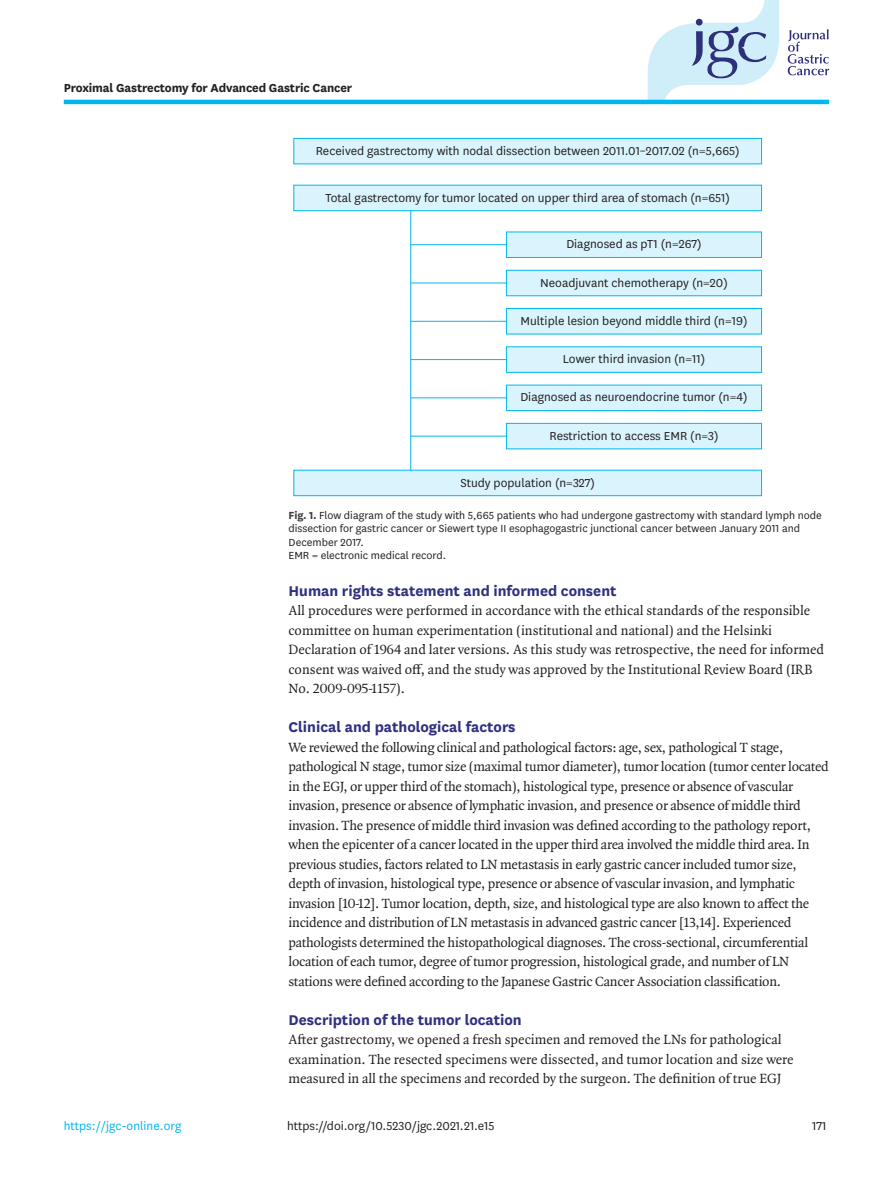
<style>
.page{position:relative;width:893px;height:1191px;background:#fff}
.page>*{position:absolute;margin:0;border:0;box-sizing:border-box;transform-origin:0 0}
.body_title2{font:700 16.5px "National";color:#30317f}
.body_p_first{font:14.25px/19.5px "Quadraat OT";letter-spacing:-.02em;color:#231f20}
.body_p_first-2{font:14.25px/19.5px "Quadraat OT";color:#231f20}
.doi_running_footer{font:13.5px "National";color:#231f20}
.alt-title-type{font:700 13.5px "National";letter-spacing:-.01em;color:#231f20}
.t1{font:13.5px "National";color:#00b8f0}
.fig_caption{font:12px/13.5px "National";color:#231f20}
.s1{font-weight:700;color:#3e3e3f}
</style>
<div class="page">
<svg style="left:648px;top:0;width:131px;height:100px"></svg>
<svg style="left:788px;top:29px;width:41px;height:46px"></svg>
<hr style="left:64px;top:100px;width:765px;height:4px;background:#00b8f0">
<hr style="left:411px;top:244px;width:95px;height:1px;background:#00b8f0">
<hr style="left:411px;top:283px;width:95px;height:1px;background:#00b8f0">
<hr style="left:411px;top:321px;width:95px;height:1px;background:#00b8f0">
<hr style="left:411px;top:359px;width:95px;height:1px;background:#00b8f0">
<hr style="left:411px;top:397px;width:95px;height:1px;background:#00b8f0">
<hr style="left:411px;top:436px;width:95px;height:1px;background:#00b8f0">
<hr style="left:410px;top:211px;width:1px;height:259px;background:#00b8f0">
<div style="left:294px;top:138px;width:467px;height:26px;background:#d9f4fc"></div>
<div style="left:293px;top:138px;width:469px;height:26px;border:1px solid #00b8f0"></div>
<div style="left:294px;top:185px;width:467px;height:26px;background:#d9f4fc"></div>
<div style="left:293px;top:185px;width:469px;height:26px;border:1px solid #00b8f0"></div>
<div style="left:506px;top:232px;width:255px;height:25px;background:#d9f4fc"></div>
<div style="left:506px;top:232px;width:256px;height:26px;border:1px solid #00b8f0"></div>
<div style="left:506px;top:270px;width:255px;height:26px;background:#d9f4fc"></div>
<div style="left:506px;top:270px;width:256px;height:26px;border:1px solid #00b8f0"></div>
<div style="left:506px;top:308px;width:255px;height:26px;background:#d9f4fc"></div>
<div style="left:506px;top:308px;width:256px;height:26px;border:1px solid #00b8f0"></div>
<div style="left:506px;top:347px;width:255px;height:25px;background:#d9f4fc"></div>
<div style="left:506px;top:346px;width:256px;height:27px;border:1px solid #00b8f0"></div>
<div style="left:506px;top:385px;width:255px;height:25px;background:#d9f4fc"></div>
<div style="left:506px;top:385px;width:256px;height:26px;border:1px solid #00b8f0"></div>
<div style="left:506px;top:423px;width:255px;height:26px;background:#d9f4fc"></div>
<div style="left:506px;top:423px;width:256px;height:26px;border:1px solid #00b8f0"></div>
<div style="left:294px;top:470px;width:467px;height:26px;background:#d9f4fc"></div>
<div style="left:293px;top:470px;width:469px;height:26px;border:1px solid #00b8f0"></div>
<p class="alt-title-type" style="left:64px;top:78px;width:290px">Proximal Gastrectomy for Advanced Gastric Cancer</p>
<p class="doi_running_footer" style="left:316px;top:142px;width:425px">Received gastrectomy with nodal dissection between 2011.01–2017.02 (n=5,665)</p>
<p class="doi_running_footer" style="left:325px;top:189px;width:406px">Total gastrectomy for tumor located on upper third area of stomach (n=651)</p>
<p class="doi_running_footer" style="left:566px;top:235px;width:137px">Diagnosed as pT1 (n=267)</p>
<p class="doi_running_footer" style="left:540px;top:274px;width:189px">Neoadjuvant chemotherapy (n=20)</p>
<p class="doi_running_footer" style="left:520px;top:312px;width:228px">Multiple lesion beyond middle third (n=19)</p>
<p class="doi_running_footer" style="left:563px;top:350px;width:144px">Lower third invasion (n=11)</p>
<p class="doi_running_footer" style="left:520px;top:388px;width:229px">Diagnosed as neuroendocrine tumor (n=4)</p>
<p class="doi_running_footer" style="left:549px;top:427px;width:171px">Restriction to access EMR (n=3)</p>
<p class="doi_running_footer" style="left:460px;top:473px;width:136px">Study population (n=327)</p>
<p class="fig_caption" style="left:289px;top:508px;width:535px"><span class="s1">Fig. 1.</span> Flow diagram of the study with 5,665 patients who had undergone gastrectomy with standard lymph node dissection for gastric cancer or Siewert type II esophagogastric junctional cancer between January 2011 and December 2017.<br>EMR = electronic medical record.</p>
<p class="body_title2" style="left:289px;top:579px;width:329px">Human rights statement and informed consent</p>
<p class="body_p_first-2" style="left:289px;top:601px;width:537px">All procedures were performed in accordance with the ethical standards of the responsible committee on human experimentation (institutional and national) and the Helsinki Declaration of 1964 and later versions. As this study was retrospective, the need for informed consent was waived off, and the study was approved by the Institutional Review Board (IRB No. 2009-095-1157).</p>
<p class="body_title2" style="left:289px;top:715px;width:229px">Clinical and pathological factors</p>
<p class="body_p_first" style="left:289px;top:737px;width:542px">We reviewed the following clinical and pathological factors: age, sex, pathological T stage, pathological N stage, tumor size (maximal tumor diameter), tumor location (tumor center located in the EGJ, or upper third of the stomach), histological type, presence or absence of vascular invasion, presence or absence of lymphatic invasion, and presence or absence of middle third invasion. The presence of middle third invasion was defined according to the pathology report, when the epicenter of a cancer located in the upper third area involved the middle third area. In previous studies, factors related to LN metastasis in early gastric cancer included tumor size, depth of invasion, histological type, presence or absence of vascular invasion, and lymphatic invasion [10-12]. Tumor location, depth, size, and histological type are also known to affect the incidence and distribution of LN metastasis in advanced gastric cancer [13,14]. Experienced pathologists determined the histopathological diagnoses. The cross-sectional, circumferential location of each tumor, degree of tumor progression, histological grade, and number of LN stations were defined according to the Japanese Gastric Cancer Association classification.</p>
<p class="body_title2" style="left:289px;top:1008px;width:235px">Description of the tumor location</p>
<p class="body_p_first-2" style="left:289px;top:1030px;width:507px">After gastrectomy, we opened a fresh specimen and removed the LNs for pathological examination. The resected specimens were dissected, and tumor location and size were measured in all the specimens and recorded by the surgeon. The definition of true EGJ</p>
<p class="t1" style="left:64px;top:1116px;width:119px">https://jgc-online.org</p>
<p class="doi_running_footer" style="left:287px;top:1116px;width:209px">https://doi.org/10.5230/jgc.2021.21.e15</p>
<p class="doi_running_footer" style="left:812px;top:1116px;width:16px">171</p>
</div>
